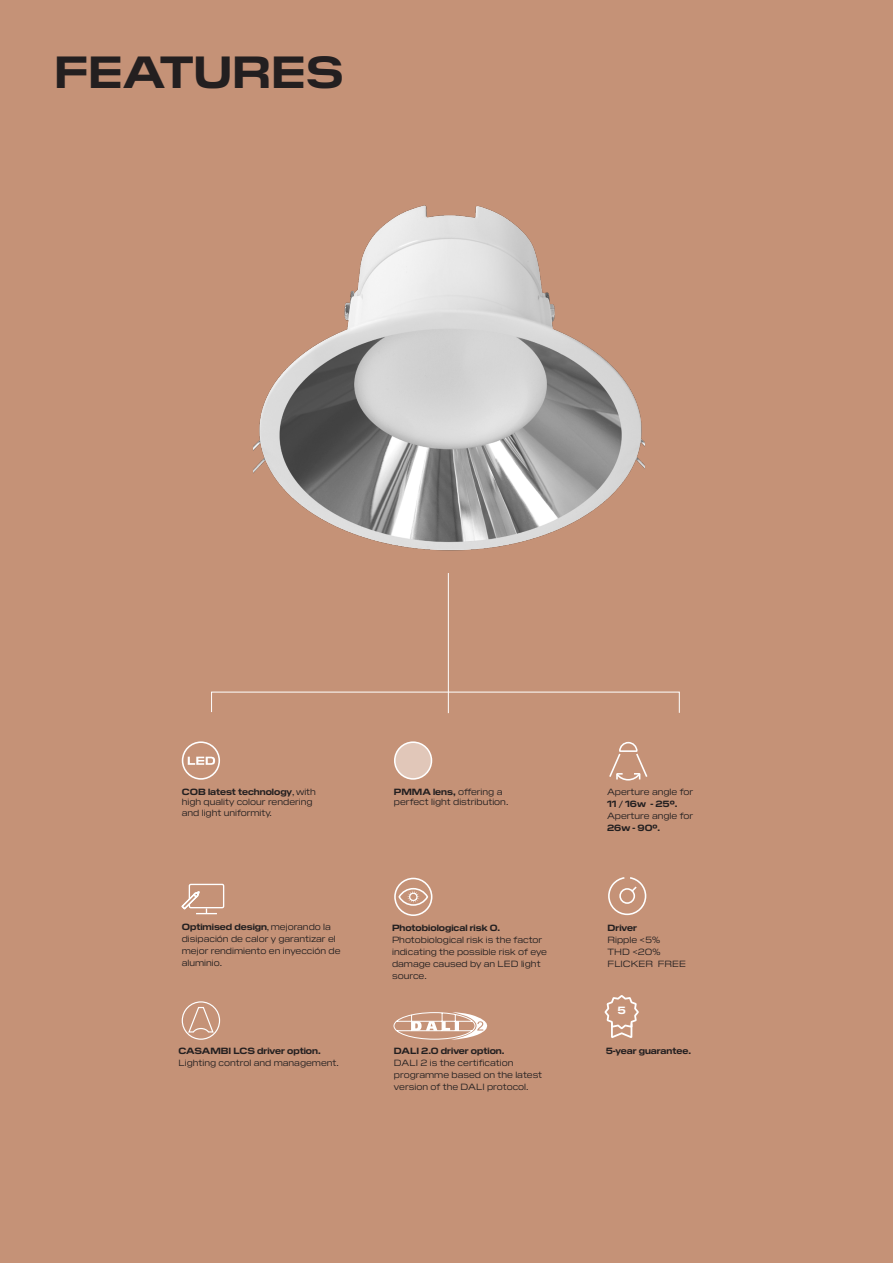
<style>
.page{position:relative;width:893px;height:1263px;background:#fff}
.page>*{position:absolute;margin:0;border:0;box-sizing:border-box;transform-origin:0 0}
.t1{font:700 45px "Pilat Wide";color:#231f20}
.PRODUCTOS_INDICE{font:700 10.5px "Pilat Wide";color:#fff}
.t2{font:9px/12px "Pilat Wide";color:#231f20}
.t3{font:700 9px "Pilat Wide";color:#231f20}
.s1{font-weight:700}
</style>
<div class="page">
<div style="left:0;top:0;width:892px;height:1263px;background:#c59277"></div>
<svg style="left:182px;top:741px;width:38px;height:39px"></svg>
<svg style="left:609px;top:742px;width:38px;height:38px"></svg>
<svg style="left:608px;top:877px;width:38px;height:38px"></svg>
<svg style="left:394px;top:878px;width:38px;height:38px"></svg>
<svg style="left:182px;top:891px;width:35px;height:23px"></svg>
<div style="left:189px;top:884px;width:35px;height:24px;border:1px solid #fff;border-radius:2px"></div>
<svg style="left:605px;top:995px;width:34px;height:43px"></svg>
<svg style="left:211px;top:691px;width:469px;height:22px"></svg>
<hr style="left:448px;top:573px;width:1px;height:140px;background:#fff">
<svg style="left:181px;top:1001px;width:40px;height:39px"></svg>
<svg style="left:393px;top:1012px;width:95px;height:28px"></svg>
<svg style="left:394px;top:741px;width:38px;height:39px"></svg>
<img style="left:254px;top:205px;width:390px;height:346px">
<p class="t1" style="left:54px;top:39px;width:291px">FEATURES</p>
<p class="t2" style="left:182px;top:785px;width:136px;line-height:10.5px"><span class="s1">COB latest technology</span>, with high quality colour rendering and light uniformity.</p>
<p class="t2" style="left:607px;top:784px;width:88px">Aperture angle for</p>
<p class="t2" style="left:394px;top:785px;width:116px;line-height:10.5px"><span class="s1">PMMA lens,</span> offering a perfect light distribution.</p>
<p class="t3" style="left:607px;top:797px;width:72px">11 / 16w - 25º.</p>
<p class="t2" style="left:607px;top:808px;width:88px">Aperture angle for</p>
<p class="t3" style="left:607px;top:821px;width:55px">26w - 90º.</p>
<p class="t2" style="left:182px;top:920px;width:160px"><span class="s1">Optimised design</span>, mejorando la disipación de calor y garantizar el mejor rendimiento en inyección de aluminio.</p>
<p class="t3" style="left:179px;top:1045px;width:144px">CASAMBI LCS driver option.</p>
<p class="t2" style="left:179px;top:1056px;width:162px">Lighting control and management.</p>
<p class="t3" style="left:392px;top:921px;width:110px">Photobiological risk 0.</p>
<p class="t2" style="left:392px;top:933px;width:157px">Photobiological risk is the factor indicating the possible risk of eye damage caused by an LED light source.</p>
<p class="t3" style="left:394px;top:1045px;width:112px">DALI 2.0 driver option.</p>
<p class="t2" style="left:394px;top:1056px;width:150px">DALI 2 is the certification programme based on the latest version of the DALI protocol.</p>
<p class="t3" style="left:608px;top:921px;width:31px">Driver</p>
<p class="t2" style="left:608px;top:933px;width:54px">Ripple &lt;5%</p>
<p class="t2" style="left:608px;top:945px;width:54px">THD &lt;20%</p>
<p class="t2" style="left:608px;top:957px;width:80px">FLICKER FREE</p>
<p class="PRODUCTOS_INDICE" style="left:617px;top:1003px;width:10px">5</p>
<p class="t3" style="left:606px;top:1044px;width:87px">5-year guarantee.</p>
</div>
